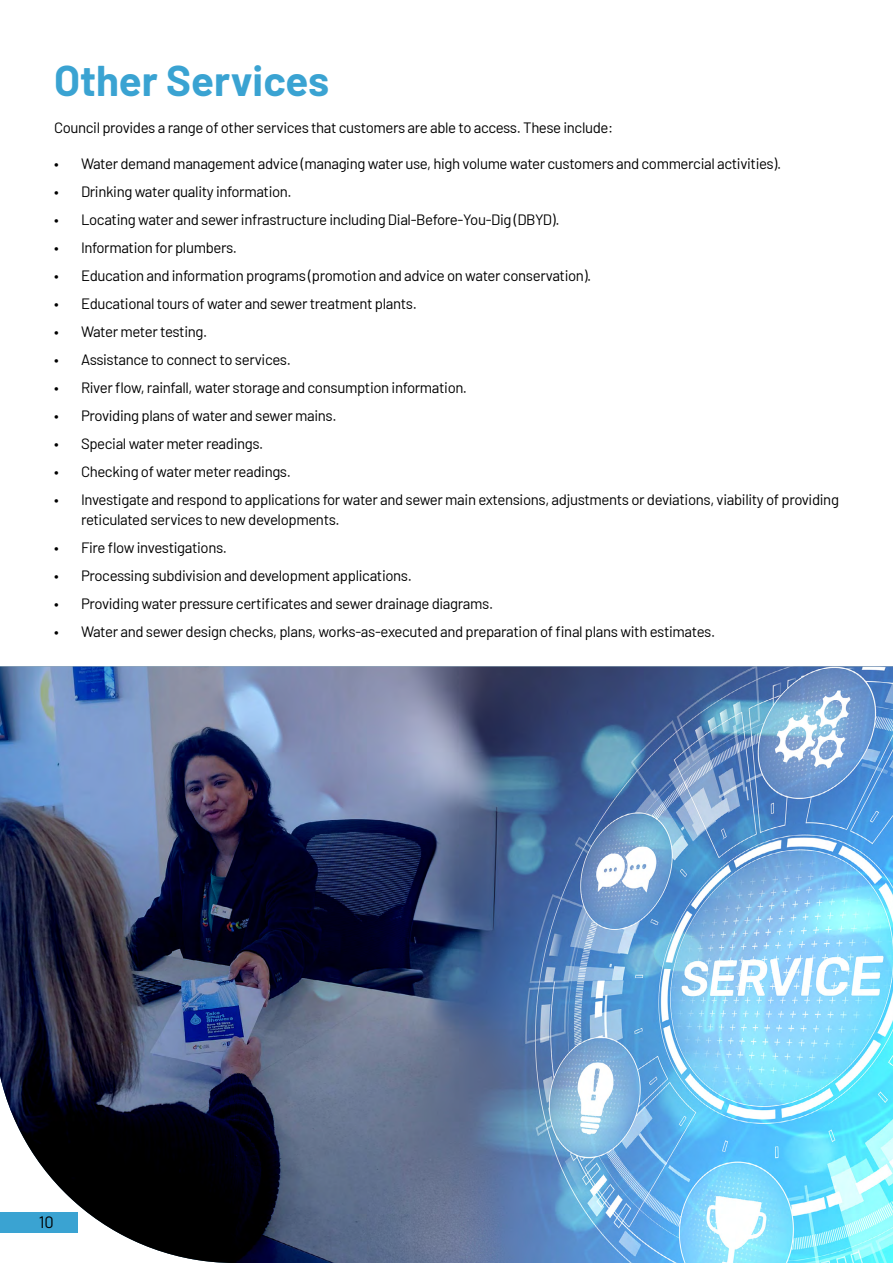
<style>
.page{position:relative;width:893px;height:1263px;background:#fff}
.page>*{position:absolute;margin:0;border:0;box-sizing:border-box;transform-origin:0 0}
.t1{font:700 42px "Barlow";color:#3aa3d2}
.t2{font:16.5px "Barlow";color:#000}
.t3{font:15px/19.5px "Barlow";letter-spacing:-.025em;color:#000}
</style>
<div class="page">
<img style="left:0;top:666px;width:893px;height:597px">
<div style="left:0;top:1212px;width:78px;height:20px;background:#3aa3d2"></div>
<h1 class="t1" style="left:54px;top:50px;width:277px">Other Services</h1>
<p class="t3" style="left:54px;top:116px;width:561px">Council provides a range of other services that customers are able to access. These include:</p>
<p class="t3" style="left:54px;top:153px;width:729px">• Water demand management advice (managing water use, high volume water customers and commercial activities).</p>
<p class="t3" style="left:54px;top:181px;width:239px">• Drinking water quality information.</p>
<p class="t3" style="left:54px;top:209px;width:507px">• Locating water and sewer infrastructure including Dial-Before-You-Dig (DBYD).</p>
<p class="t3" style="left:54px;top:237px;width:185px">• Information for plumbers.</p>
<p class="t3" style="left:54px;top:265px;width:539px">• Education and information programs (promotion and advice on water conservation).</p>
<p class="t3" style="left:54px;top:293px;width:364px">• Educational tours of water and sewer treatment plants.</p>
<p class="t3" style="left:54px;top:321px;width:155px">• Water meter testing.</p>
<p class="t3" style="left:54px;top:349px;width:238px">• Assistance to connect to services.</p>
<p class="t3" style="left:54px;top:377px;width:415px">• River flow, rainfall, water storage and consumption information.</p>
<p class="t3" style="left:54px;top:405px;width:284px">• Providing plans of water and sewer mains.</p>
<p class="t3" style="left:54px;top:433px;width:211px">• Special water meter readings.</p>
<p class="t3" style="left:54px;top:461px;width:238px">• Checking of water meter readings.</p>
<p class="t3" style="left:81px;top:489px;width:759px;text-indent:-27px">• Investigate and respond to applications for water and sewer main extensions, adjustments or deviations, viability of providing reticulated services to new developments.</p>
<p class="t3" style="left:54px;top:536px;width:175px">• Fire flow investigations.</p>
<p class="t3" style="left:54px;top:564px;width:359px">• Processing subdivision and development applications.</p>
<p class="t3" style="left:54px;top:592px;width:441px">• Providing water pressure certificates and sewer drainage diagrams.</p>
<p class="t3" style="left:54px;top:620px;width:663px">• Water and sewer design checks, plans, works-as-executed and preparation of final plans with estimates.</p>
<p class="t2" style="left:39px;top:1210px;width:17px">10</p>
</div>
